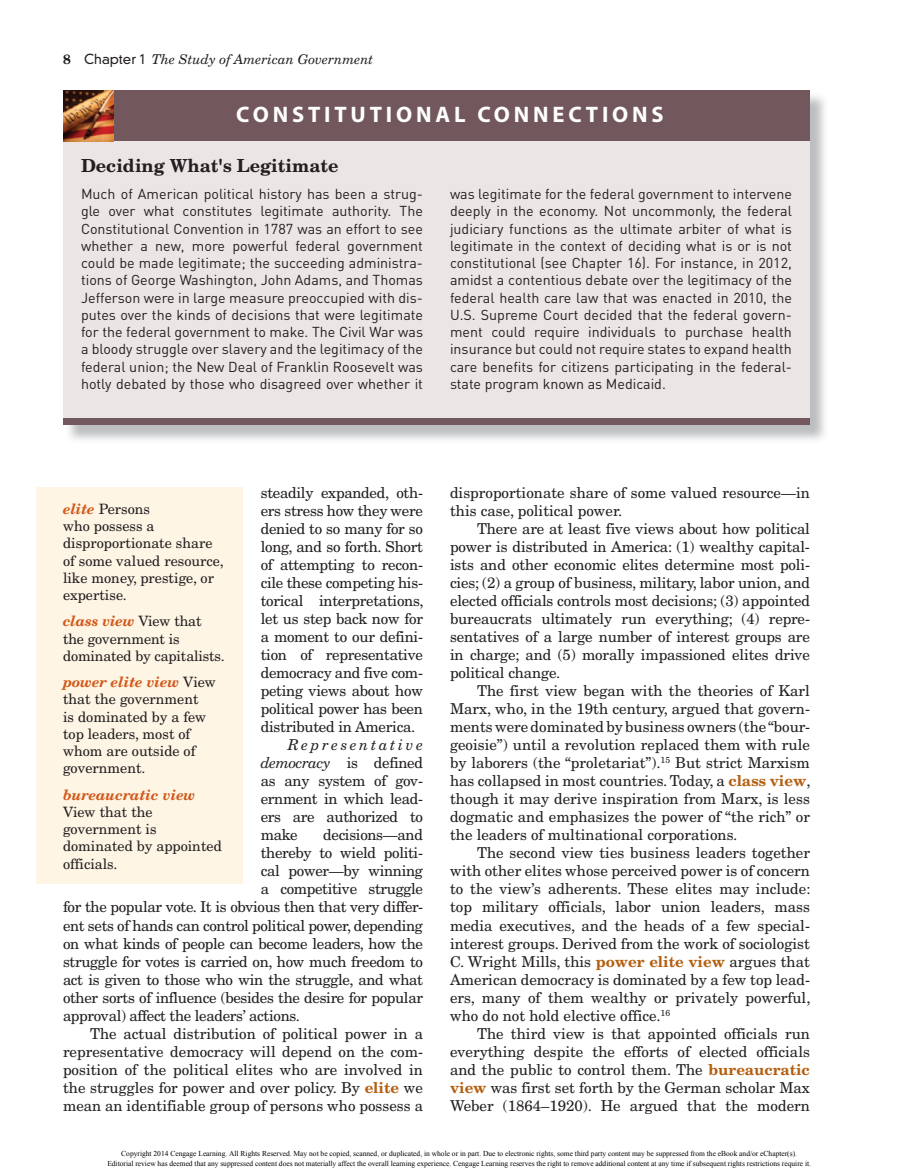
<style>
.page{position:relative;width:918px;height:1175px;background:#fff}
.page>*{position:absolute;margin:0;border:0;box-sizing:border-box;transform-origin:0 0}
.t1{font:700 22.5px "Myriad Pro";letter-spacing:.17em;color:#fff}
.t2{font:700 18px "New Century Schlbk LT Std";color:#231f20}
.t3{font:15px "New Century Schlbk LT Std";color:#231f20}
.t4{font:15px "New Century Schlbk LT Std";letter-spacing:-.025em;color:#231f20}
.t5{font:15px "New Century Schlbk LT Std";letter-spacing:-.02em;color:#231f20}
.t6{font:italic 15px "New Century Schlbk LT Std";letter-spacing:-.025em;color:#231f20}
.t7{font:italic 15px "New Century Schlbk LT Std";letter-spacing:.175em;color:#231f20}
.t8{font:14.25px/17.2px "DIN Pro";color:#231f20;text-align:justify}
.t9{font:14.25px/17.2px "New Century Schlbk LT Std";color:#231f20}
.t10{font:italic 13.5px "New Century Schlbk LT Std";color:#231f20}
.t11{font:7.5px/9.8px "Times New Roman";color:#000;text-align:center}
.s1{font-weight:700;font-style:normal}
.s2{font-family:"DIN Neuzeit Grotesk Std";font-weight:300;font-style:normal}
.s3{font-style:normal}
.s4{font-weight:700;color:#b45f10}
.s5{font-weight:700;font-style:italic;color:#d1591a}
</style>
<div class="page">
<div style="left:36px;top:487px;width:207px;height:397px;background:#fef5e5"></div>
<img style="left:65px;top:96px;width:760px;height:344px">
<div style="left:63px;top:90px;width:747px;height:334px;background:#ebe6e5"></div>
<div style="left:63px;top:90px;width:747px;height:51px;background:#72585c"></div>
<div style="left:63px;top:418px;width:747px;height:6px;background:#72585c"></div>
<img style="left:63px;top:90px;width:51px;height:51px">
<p class="t10" style="left:63px;top:54px;width:312px"><span class="s1">8</span> <span class="s2">Chapter 1</span> The Study of American Government</p>
<p class="t1" style="left:236px;top:106px;width:429px">CONSTITUTIONAL CONNECTIONS</p>
<p class="t2" style="left:81px;top:159px;width:259px">Deciding What's Legitimate</p>
<p class="t8" style="left:81px;top:187px;width:344px">Much of American political history has been a strug&shy;gle over what constitutes legitimate authority. The Constitutional Convention in 1787 was an effort to see whether a new, more powerful federal government could be made legitimate; the succeeding administra&shy;tions of George Washington, John Adams, and Thomas Jefferson were in large measure preoccupied with dis&shy;putes over the kinds of decisions that were legitimate for the federal government to make. The Civil War was a bloody struggle over slavery and the legitimacy of the federal union; the New Deal of Franklin Roosevelt was hotly debated by those who disagreed over whether it</p>
<p class="t8" style="left:450px;top:187px;width:343px">was legitimate for the federal government to intervene deeply in the economy. Not uncommonly, the federal judiciary functions as the ultimate arbiter of what is legitimate in the context of deciding what is or is not constitutional (see Chapter 16 ). For instance, in 2012, amidst a contentious debate over the legitimacy of the federal health care law that was enacted in 2010, the U.S. Supreme Court decided that the federal govern&shy;ment could require individuals to purchase health insurance but could not require states to expand health care benefits for citizens participating in the federal&shy;state program known as Medicaid.</p>
<p class="t5" style="left:261px;top:487px;width:164px">steadily expanded, oth-</p>
<p class="t5" style="left:261px;top:505px;width:164px">ers stress how they were</p>
<p class="t5" style="left:261px;top:523px;width:164px">denied to so many for so</p>
<p class="t5" style="left:261px;top:541px;width:164px">long, and so forth. Short</p>
<p class="t5" style="left:261px;top:559px;width:164px">of attempting to recon-</p>
<p class="t5" style="left:261px;top:577px;width:164px">cile these competing his-</p>
<p class="t5" style="left:261px;top:595px;width:164px">torical interpretations,</p>
<p class="t5" style="left:261px;top:613px;width:164px">let us step back now for</p>
<p class="t5" style="left:261px;top:631px;width:164px">a moment to our defini-</p>
<p class="t5" style="left:261px;top:649px;width:164px">tion of representative</p>
<p class="t5" style="left:261px;top:667px;width:164px">democracy and five com-</p>
<p class="t5" style="left:261px;top:685px;width:164px">peting views about how</p>
<p class="t5" style="left:261px;top:703px;width:164px">political power has been</p>
<p class="t5" style="left:261px;top:721px;width:156px">distributed in America.</p>
<p class="t7" style="left:288px;top:739px;width:137px">Representative</p>
<p class="t6" style="left:261px;top:757px;width:164px">democracy <span class="s3">is defined</span></p>
<p class="t4" style="left:261px;top:775px;width:164px">as any system of gov-</p>
<p class="t4" style="left:261px;top:793px;width:164px">ernment in which lead-</p>
<p class="t4" style="left:261px;top:811px;width:164px">ers are authorized to</p>
<p class="t3" style="left:261px;top:829px;width:39px">make</p>
<p class="t4" style="left:323px;top:829px;width:101px">decisions—and</p>
<p class="t4" style="left:261px;top:847px;width:164px">thereby to wield politi-</p>
<p class="t4" style="left:261px;top:865px;width:164px">cal power—by winning</p>
<p class="t4" style="left:261px;top:883px;width:164px">a competitive struggle</p>
<p class="t4" style="left:63px;top:901px;width:361px">for the popular vote. It is obvious then that very differ-</p>
<p class="t4" style="left:63px;top:919px;width:361px">ent sets of hands can control political power, depending</p>
<p class="t4" style="left:63px;top:937px;width:362px">on what kinds of people can become leaders, how the</p>
<p class="t4" style="left:63px;top:955px;width:362px">struggle for votes is carried on, how much freedom to</p>
<p class="t4" style="left:63px;top:973px;width:361px">act is given to those who win the struggle, and what</p>
<p class="t4" style="left:63px;top:991px;width:362px">other sorts of influence (besides the desire for popular</p>
<p class="t4" style="left:63px;top:1009px;width:238px">approval) affect the leaders’ actions.</p>
<p class="t3" style="left:90px;top:1027px;width:335px">The actual distribution of political power in a</p>
<p class="t3" style="left:63px;top:1045px;width:362px">representative democracy will depend on the com-</p>
<p class="t3" style="left:63px;top:1063px;width:362px">position of the political elites who are involved in</p>
<p class="t3" style="left:63px;top:1081px;width:362px">the struggles for power and over policy. By <span class="s4">elite</span> we</p>
<p class="t3" style="left:63px;top:1099px;width:362px">mean an identifiable group of persons who possess a</p>
<p class="t9" style="left:63px;top:501px;width:162px"><span class="s5">elite</span> Persons<br>who possess a disproportionate share of some valued resource, like money, prestige, or expertise.</p>
<p class="t9" style="left:63px;top:614px;width:163px"><span class="s5">class view</span> View that the government is dominated by capitalists.</p>
<p class="t9" style="left:63px;top:674px;width:155px"><span class="s5">power elite view</span> View that the government<br>is dominated by a few top leaders, most of whom are outside of government.</p>
<p class="t9" style="left:63px;top:787px;width:160px"><span class="s5">bureaucratic view<br></span>View that the<br>govern ment is dominated by appointed officials.</p>
<p class="t3" style="left:450px;top:487px;width:362px">disproportionate share of some valued resource—in</p>
<p class="t3" style="left:450px;top:505px;width:174px">this case, political power.</p>
<p class="t3" style="left:477px;top:523px;width:334px">There are at least five views about how political</p>
<p class="t3" style="left:450px;top:541px;width:361px">power is distributed in America: (1) wealthy capital-</p>
<p class="t3" style="left:450px;top:559px;width:362px">ists and other economic elites determine most poli-</p>
<p class="t3" style="left:450px;top:577px;width:362px">cies; (2) a group of business, military, labor union, and</p>
<p class="t3" style="left:450px;top:595px;width:361px">elected officials controls most decisions; (3) appointed</p>
<p class="t3" style="left:450px;top:613px;width:361px">bureaucrats ultimately run everything; (4) repre-</p>
<p class="t3" style="left:450px;top:631px;width:361px">sentatives of a large number of interest groups are</p>
<p class="t3" style="left:450px;top:649px;width:362px">in charge; and (5) morally impassioned elites drive</p>
<p class="t3" style="left:450px;top:667px;width:112px">political change.</p>
<p class="t3" style="left:477px;top:685px;width:335px">The first view began with the theories of Karl</p>
<p class="t3" style="left:450px;top:703px;width:362px">Marx, who, in the 19 th century, argued that govern-</p>
<p class="t3" style="left:450px;top:721px;width:362px">ments were dominated by business owners (the “bour-</p>
<p class="t3" style="left:450px;top:739px;width:362px">geoisie”) until a revolution replaced them with rule</p>
<p class="t3" style="left:450px;top:757px;width:362px">by laborers (the “proletariat”). <sup>15</sup> But strict Marxism</p>
<p class="t3" style="left:450px;top:775px;width:362px">has collapsed in most countries. Today, a <span class="s4">class view</span>,</p>
<p class="t3" style="left:450px;top:793px;width:362px">though it may derive inspiration from Marx, is less</p>
<p class="t3" style="left:450px;top:811px;width:362px">dogmatic and emphasizes the power of “the rich” or</p>
<p class="t3" style="left:450px;top:829px;width:289px">the leaders of multinational corporations.</p>
<p class="t3" style="left:477px;top:847px;width:335px">The second view ties business leaders together</p>
<p class="t3" style="left:450px;top:865px;width:362px">with other elites whose perceived power is of concern</p>
<p class="t3" style="left:450px;top:883px;width:362px">to the view’s adherents. These elites may include:</p>
<p class="t3" style="left:450px;top:901px;width:361px">top military officials, labor union leaders, mass</p>
<p class="t3" style="left:450px;top:919px;width:361px">media executives, and the heads of a few special-</p>
<p class="t3" style="left:450px;top:937px;width:362px">interest groups. Derived from the work of sociologist</p>
<p class="t3" style="left:450px;top:955px;width:362px">C. Wright Mills, this <span class="s4">power elite view</span> argues that</p>
<p class="t3" style="left:450px;top:973px;width:362px">American democracy is dominated by a few top lead-</p>
<p class="t3" style="left:450px;top:991px;width:362px">ers, many of them wealthy or privately powerful,</p>
<p class="t3" style="left:450px;top:1009px;width:222px">who do not hold elective office. <sup>16</sup></p>
<p class="t3" style="left:477px;top:1027px;width:335px">The third view is that appointed officials run</p>
<p class="t3" style="left:450px;top:1045px;width:362px">everything despite the efforts of elected officials</p>
<p class="t3" style="left:450px;top:1063px;width:361px">and the public to control them. The <span class="s4">bureaucratic</span></p>
<p class="t3" style="left:450px;top:1081px;width:361px"><span class="s4">view</span> was first set forth by the German scholar Max</p>
<p class="t3" style="left:450px;top:1099px;width:362px">Weber (1864–1920). He argued that the modern</p>
<p class="t11" style="left:107px;top:1148px;width:705px">Copyright 2014 Cengage Learning. All Rights Reserved. May not be copied, scanned, or duplicated, in whole or in part. Due to electronic rights, some third party content may be suppressed from the eBook and/or eChapter(s).<br>Editorial review has deemed that any suppressed content does not materially affect the overall learning experience. Cengage Learning reserves the right to remove additional content at any time if subsequent rights restrictions require it.</p>
</div>
